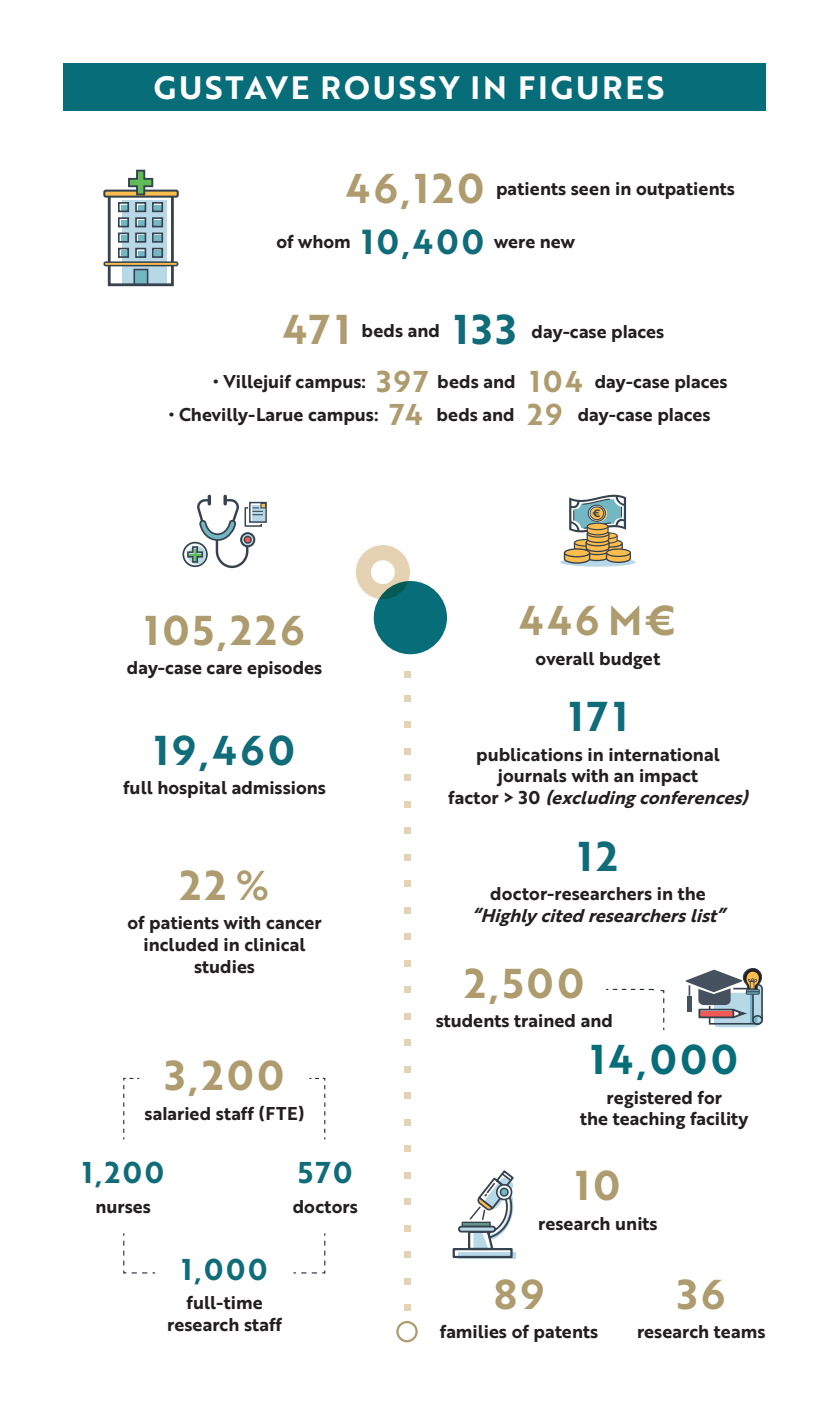
<style>
.page{position:relative;width:830px;height:1404px;background:#fff}
.page>*{position:absolute;margin:0;border:0;box-sizing:border-box;transform-origin:0 0}
.t1{font:40.5px "Brother 1816 Bold";letter-spacing:.09em;color:#ae9c6f}
.t2{font:40.5px "Brother 1816 Bold";letter-spacing:.09em;color:#106c79}
.t3{font:40.5px "Brother 1816 Bold";color:#076e79}
.t4{font:31.5px "Brother 1816 Bold";letter-spacing:.09em;color:#fff}
.t5{font:29.25px "Brother 1816 Bold";letter-spacing:.09em;color:#106c79}
.t6{font:29.25px "Brother 1816 Bold";color:#ae9c6f}
.t7{font:18px/21.6px "Brother 1816 Bold";color:#231f20;text-align:center}
.t8{font:italic 18px "Brother 1816 Bold";color:#231f20}
.t9{font:10.35px "Brother 1816 Bold";color:#37424f}
.s1{font-size:33.75px;color:#106c79}
.s2{font-size:29.25px;color:#ae9c6f}
.s3{font-style:italic}
</style>
<div class="page">
<div style="left:64px;top:64px;width:701px;height:47px;background:#076e79"></div>
<svg style="left:123px;top:1077px;width:17px;height:63px"></svg>
<svg style="left:123px;top:1233px;width:33px;height:40px"></svg>
<svg style="left:309px;top:1077px;width:17px;height:63px"></svg>
<svg style="left:606px;top:988px;width:58px;height:43px"></svg>
<svg style="left:293px;top:1233px;width:33px;height:40px"></svg>
<div style="left:560px;top:557px;width:75px;height:9px;background:#b7d8e7;border-radius:50%"></div>
<svg style="left:562px;top:494px;width:69px;height:70px"></svg>
<svg style="left:606px;top:549px;width:24px;height:7px"></svg>
<div style="left:605px;top:548px;width:25px;height:9px;border:1px solid #37424f;border-radius:50%"></div>
<svg style="left:183px;top:542px;width:24px;height:24px"></svg>
<div style="left:182px;top:541px;width:26px;height:26px;border:2px solid #37424f;border-radius:50%"></div>
<svg style="left:207px;top:494px;width:4px;height:11px"></svg>
<svg style="left:223px;top:494px;width:4px;height:11px"></svg>
<svg style="left:186px;top:498px;width:81px;height:71px"></svg>
<div style="left:396px;top:1320px;width:21px;height:22px;border:2px solid #ae9c6f;border-radius:50%"></div>
<svg style="left:355px;top:545px;width:55px;height:54px"></svg>
<div style="left:373px;top:581px;width:74px;height:73px;background:#076e79;border-radius:50%"></div>
<svg style="left:404px;top:695px;width:6px;height:6px"></svg>
<div style="left:404px;top:721px;width:6px;height:7px;background:#e4d2b3"></div>
<svg style="left:404px;top:748px;width:6px;height:6px"></svg>
<div style="left:404px;top:774px;width:6px;height:7px;background:#e4d2b3"></div>
<svg style="left:404px;top:801px;width:6px;height:6px"></svg>
<div style="left:404px;top:827px;width:6px;height:7px;background:#e4d2b3"></div>
<svg style="left:404px;top:854px;width:6px;height:6px"></svg>
<svg style="left:404px;top:880px;width:6px;height:6px"></svg>
<svg style="left:404px;top:907px;width:6px;height:6px"></svg>
<svg style="left:404px;top:933px;width:6px;height:6px"></svg>
<svg style="left:404px;top:960px;width:6px;height:6px"></svg>
<svg style="left:404px;top:986px;width:6px;height:6px"></svg>
<svg style="left:404px;top:1013px;width:6px;height:6px"></svg>
<svg style="left:404px;top:1039px;width:6px;height:6px"></svg>
<svg style="left:404px;top:1066px;width:6px;height:6px"></svg>
<svg style="left:404px;top:1092px;width:6px;height:6px"></svg>
<svg style="left:404px;top:1119px;width:6px;height:6px"></svg>
<svg style="left:404px;top:1225px;width:6px;height:6px"></svg>
<svg style="left:404px;top:1145px;width:6px;height:6px"></svg>
<svg style="left:404px;top:1251px;width:6px;height:6px"></svg>
<svg style="left:404px;top:1172px;width:6px;height:6px"></svg>
<svg style="left:404px;top:1278px;width:6px;height:6px"></svg>
<svg style="left:404px;top:1198px;width:6px;height:6px"></svg>
<svg style="left:404px;top:1304px;width:6px;height:6px"></svg>
<svg style="left:685px;top:968px;width:78px;height:59px"></svg>
<div style="left:745px;top:991px;width:14px;height:3px;border:1px solid #37424f"></div>
<svg style="left:452px;top:1170px;width:63px;height:88px"></svg>
<svg style="left:461px;top:1221px;width:29px;height:5px"></svg>
<svg style="left:404px;top:671px;width:6px;height:6px"></svg>
<div style="left:122px;top:200px;width:44px;height:85px;background:#b7d8e7"></div>
<div style="left:108px;top:193px;width:66px;height:93px;border:3px solid #37424f"></div>
<div style="left:133px;top:269px;width:15px;height:16px;background:#72b7c1;border:2px solid #37424f"></div>
<div style="left:103px;top:261px;width:75px;height:5px;border:2px solid #37424f;border-radius:2px"></div>
<div style="left:104px;top:191px;width:74px;height:6px;background:#fdbe4d;border-radius:2px"></div>
<div style="left:103px;top:189px;width:76px;height:9px;border:2px solid #37424f;border-radius:2px"></div>
<svg style="left:117px;top:169px;width:47px;height:89px"></svg>
<h2 class="t4" style="left:154px;top:64px;width:511px">GUSTAVE ROUSSY IN FIGURES</h2>
<h1 class="t1" style="left:345px;top:158px;width:140px">46,120</h1>
<p class="t7" style="left:496px;top:177px;width:240px">patients seen in outpatients</p>
<p class="t7" style="left:276px;top:230px;width:300px">of whom <span class="s1">10,400</span> were new</p>
<h1 class="t1" style="left:282px;top:299px;width:69px">471</h1>
<h1 class="t2" style="left:454px;top:299px;width:63px">133</h1>
<p class="t7" style="left:376px;top:370px;width:207px"><span class="s2">397</span> beds and <span class="s2">104</span></p>
<p class="t7" style="left:361px;top:319px;width:80px">beds and</p>
<p class="t7" style="left:531px;top:320px;width:134px">day-case places</p>
<p class="t7" style="left:213px;top:370px;width:154px">• Villejuif campus:</p>
<p class="t7" style="left:169px;top:403px;width:255px">• Chevilly-Larue campus: <span class="s2">74</span></p>
<h3 class="t6" style="left:527px;top:392px;width:36px">29</h3>
<p class="t7" style="left:594px;top:370px;width:134px">day-case places</p>
<p class="t7" style="left:436px;top:403px;width:80px">beds and</p>
<p class="t7" style="left:577px;top:403px;width:134px">day-case places</p>
<h1 class="t1" style="left:145px;top:599px;width:161px">105,226</h1>
<p class="t7" style="left:127px;top:656px;width:197px">day-case care episodes</p>
<h1 class="t2" style="left:154px;top:719px;width:142px">19,460</h1>
<p class="t7" style="left:123px;top:776px;width:204px">full hospital admissions</p>
<h1 class="t1" style="left:180px;top:854px;width:91px">22%</h1>
<p class="t7" style="left:127px;top:911px;width:196px">of patients with cancer included in clinical studies</p>
<h1 class="t1" style="left:165px;top:1044px;width:120px">3,200</h1>
<p class="t7" style="left:144px;top:1101px;width:161px">salaried staff (FTE)</p>
<h3 class="t5" style="left:82px;top:1150px;width:83px">1,200</h3>
<p class="t7" style="left:95px;top:1194px;width:57px">nurses</p>
<h3 class="t5" style="left:298px;top:1150px;width:56px">570</h3>
<p class="t7" style="left:292px;top:1194px;width:67px">doctors</p>
<h3 class="t5" style="left:182px;top:1246px;width:87px">1,000</h3>
<p class="t7" style="left:167px;top:1291px;width:116px">full-time research staff</p>
<p class="t9" style="left:592px;top:505px;width:10px">€</p>
<h1 class="t1" style="left:519px;top:590px;width:159px">446 M€</h1>
<p class="t7" style="left:535px;top:646px;width:126px">overall budget</p>
<h1 class="t2" style="left:569px;top:685px;width:60px">171</h1>
<p class="t7" style="left:448px;top:742px;width:308px">publications in international journals with an impact<br>f a c t o r &gt; 3 0 <span class="s3">(excludingconferences)</span></p>
<h1 class="t2" style="left:578px;top:825px;width:41px">12</h1>
<p class="t7" style="left:490px;top:882px;width:217px">doctor-researchers in the</p>
<p class="t8" style="left:471px;top:901px;width:261px">“Highlycitedresearcherslist”</p>
<h1 class="t1" style="left:464px;top:952px;width:121px">2,500</h1>
<p class="t7" style="left:435px;top:1008px;width:179px">students trained and</p>
<h1 class="t3" style="left:590px;top:1029px;width:148px">14,000</h1>
<p class="t7" style="left:580px;top:1085px;width:170px">registered for<br>the teaching facility</p>
<h1 class="t1" style="left:575px;top:1154px;width:46px">10</h1>
<p class="t7" style="left:538px;top:1211px;width:121px">research units</p>
<h1 class="t1" style="left:494px;top:1263px;width:51px">89</h1>
<p class="t7" style="left:439px;top:1319px;width:160px">families of patents</p>
<h1 class="t1" style="left:677px;top:1263px;width:49px">36</h1>
<p class="t7" style="left:636px;top:1319px;width:130px">research teams</p>
</div>
